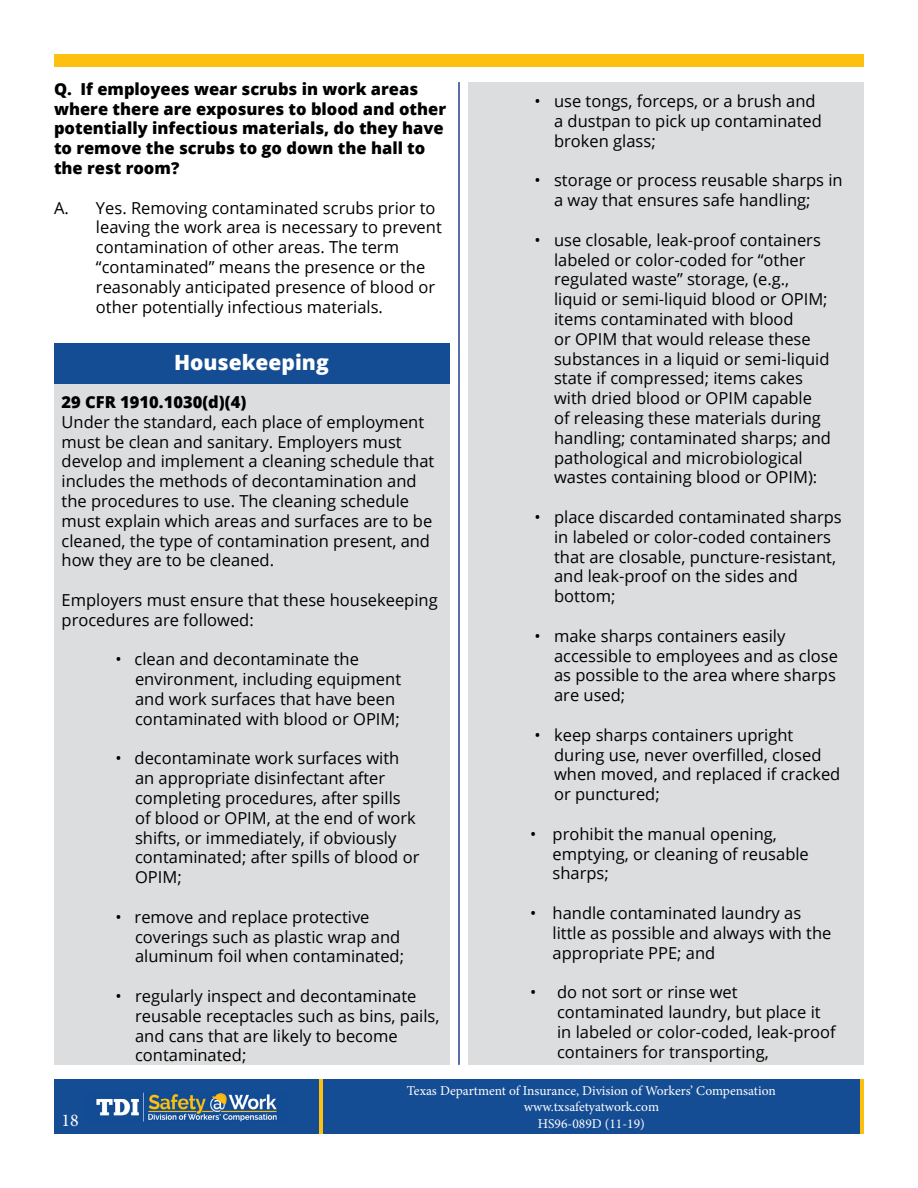
<style>
.page{position:relative;width:918px;height:1188px;background:#fff}
.page>*{position:absolute;margin:0;border:0;box-sizing:border-box;transform-origin:0 0}
.t1{font:800 21px "Open Sans";color:#fff}
.t2{font:18px "Minion Pro";color:#fff}
.t3{font:16.5px/19.8px "Open Sans";color:#000}
.t4{font:800 16.5px/19.8px "Open Sans";color:#000}
.t5{font:13.5px/16.2px "Minion Pro";color:#fff;text-align:center}
</style>
<div class="page">
<div style="left:54px;top:54px;width:810px;height:13px;background:#fec00f"></div>
<hr style="left:458px;top:82px;width:2px;height:983px;background:#25408f">
<div style="left:468px;top:82px;width:396px;height:983px;background:#dcddde"></div>
<div style="left:54px;top:343px;width:396px;height:48px;background:#154d94"></div>
<div style="left:54px;top:384px;width:396px;height:681px;background:#dcddde"></div>
<div style="left:54px;top:1080px;width:810px;height:54px;background:#154d94"></div>
<hr style="left:319px;top:1080px;width:4px;height:54px;background:#fec00f">
<hr style="left:860px;top:1080px;width:4px;height:54px;background:#fec00f">
<img style="left:96px;top:1092px;width:181px;height:30px">
<p class="t4" style="left:54px;top:78px;width:394px">Q. If employees wear scrubs in work areas where there are exposures to blood and other potentially infectious materials, do they have to remove the scrubs to go down the hall to the rest room?</p>
<p class="t3" style="left:96px;top:197px;width:347px;text-indent:-42px">A. Yes. Removing contaminated scrubs prior to leaving the work area is necessary to prevent contamination of other areas. The term “contaminated” means the presence or the reasonably anticipated presence of blood or other potentially infectious materials.</p>
<p class="t1" style="left:174px;top:347px;width:156px">Housekeeping</p>
<p class="t4" style="left:62px;top:391px;width:186px">29 CFR 1910.1030(d)(4)</p>
<p class="t3" style="left:62px;top:411px;width:374px">Under the standard, each place of employment must be clean and sanitary. Employers must develop and implement a cleaning schedule that includes the methods of decontamination and the procedures to use. The cleaning schedule must explain which areas and surfaces are to be cleaned, the type of contamination present, and how they are to be cleaned.</p>
<p class="t3" style="left:62px;top:590px;width:378px">Employers must ensure that these housekeeping procedures are followed:</p>
<p class="t3" style="left:135px;top:649px;width:268px;text-indent:-20px">• clean and decontaminate the environment, including equipment and work surfaces that have been contaminated with blood or OPIM;</p>
<p class="t3" style="left:135px;top:748px;width:286px;text-indent:-20px">• decontaminate work surfaces with an appropriate disinfectant after completing procedures, after spills of blood or OPIM, at the end of work shifts, or immediately, if obviously contaminated; after spills of blood or<br>OPIM;</p>
<p class="t3" style="left:135px;top:906px;width:271px;text-indent:-20px">• remove and replace protective coverings such as plastic wrap and aluminum foil when contaminated;</p>
<p class="t3" style="left:135px;top:986px;width:306px;text-indent:-20px">• regularly inspect and decontaminate reusable receptacles such as bins, pails, and cans that are likely to become contaminated;</p>
<p class="t3" style="left:554px;top:91px;width:269px;text-indent:-20px">• use tongs, forceps, or a brush and a dustpan to pick up contaminated broken glass;</p>
<p class="t3" style="left:554px;top:170px;width:290px;text-indent:-20px">• storage or process reusable sharps in a way that ensures safe handling;</p>
<p class="t3" style="left:554px;top:229px;width:279px;text-indent:-20px">• use closable, leak-proof containers labeled or color-coded for “other regulated waste” storage, (e.g., liquid or semi-liquid blood or OPIM; items contaminated with blood<br>or OPIM that would release these substances in a liquid or semi-liquid state if compressed; items cakes with dried blood or OPIM capable of releasing these materials during handling; contaminated sharps; and pathological and microbiological wastes containing blood or OPIM):</p>
<p class="t3" style="left:554px;top:507px;width:289px;text-indent:-20px">• place discarded contaminated sharps in labeled or color-coded containers that are closable, puncture-resistant, and leak-proof on the sides and bottom;</p>
<p class="t3" style="left:554px;top:625px;width:285px;text-indent:-20px">• make sharps containers easily accessible to employees and as close as possible to the area where sharps are used;</p>
<p class="t3" style="left:554px;top:724px;width:288px;text-indent:-20px">• keep sharps containers upright during use, never overfilled, closed when moved, and replaced if cracked or punctured;</p>
<p class="t3" style="left:553px;top:823px;width:258px;text-indent:-23px">• prohibit the manual opening, emptying, or cleaning of reusable sharps;</p>
<p class="t3" style="left:553px;top:903px;width:280px;text-indent:-23px">• handle contaminated laundry as little as possible and always with the appropriate PPE; and</p>
<p class="t3" style="left:557px;top:982px;width:280px;text-indent:-27px">• do not sort or rinse wet contaminated laundry, but place it in labeled or color-coded, leak-proof containers for transporting,</p>
<p class="t5" style="left:407px;top:1083px;width:370px">Texas Department of Insurance, Division of Workers’ Compensation www.txsafetyatwork.com</p>
<p class="t2" style="left:62px;top:1108px;width:19px">18</p>
<p class="t5" style="left:538px;top:1115px;width:109px">HS96-089D (11-19)</p>
</div>
